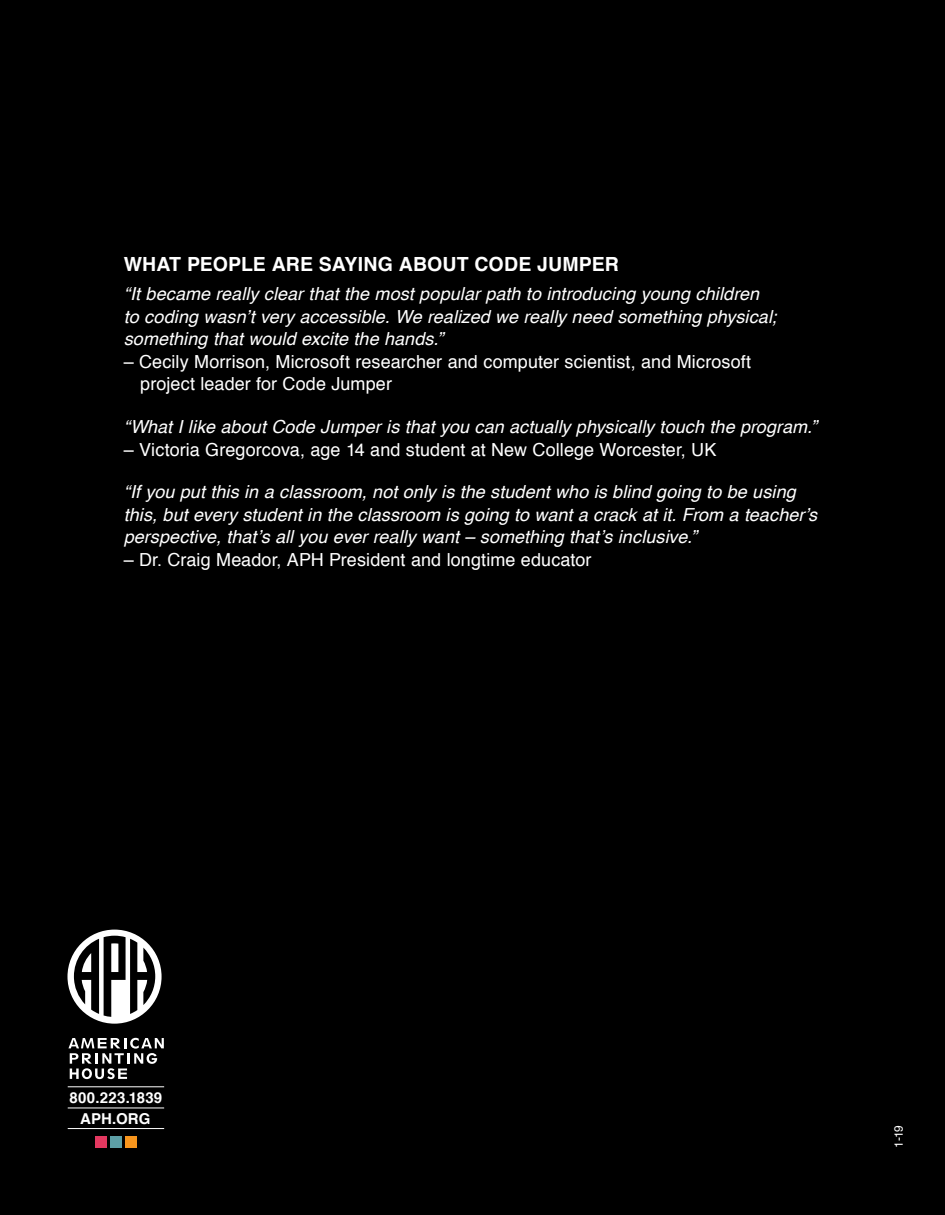
<style>
.page{position:relative;width:945px;height:1215px;background:#000}
.page>*{position:absolute;margin:0;border:0;box-sizing:border-box;transform-origin:0 0}
.t1{font:700 19.5px "Helvetica";letter-spacing:.005em;color:#fff}
.t2{font:italic 18px/22.5px "Helvetica";letter-spacing:.005em;color:#fff}
.t3{font:18px/22.5px "Helvetica";letter-spacing:.005em;color:#fff}
.t4{font:700 15px/21.1px "Helvetica";letter-spacing:.015em;color:#fff;text-align:center}
.t5{font:12px "Helvetica";color:#fff}
</style>
<div class="page">
<hr style="left:68px;top:1108px;width:96px;height:1px;background:#fff">
<hr style="left:68px;top:1086px;width:96px;height:1px;background:#fff">
<hr style="left:68px;top:1128px;width:96px;height:1px;background:#fff">
<div style="left:95px;top:1136px;width:12px;height:12px;background:#e43860"></div>
<div style="left:111px;top:1136px;width:11px;height:12px;background:#5d9fa6"></div>
<div style="left:125px;top:1136px;width:12px;height:12px;background:#f7951d"></div>
<svg style="left:68px;top:1038px;width:96px;height:41px"></svg>
<svg style="left:67px;top:930px;width:95px;height:94px"></svg>
<p class="t1" style="left:124px;top:249px;width:497px">WHAT PEOPLE ARE SAYING ABOUT CODE JUMPER</p>
<p class="t2" style="left:124px;top:283px;width:654px">“It became really clear that the most popular path to introducing young children to coding wasn’t very accessible. We realized we really need something physical; something that would excite the hands.”</p>
<p class="t3" style="left:140px;top:351px;width:613px;text-indent:-17px">– Cecily Morrison, Microsoft researcher and computer scientist, and Microsoft project leader for Code Jumper</p>
<p class="t2" style="left:124px;top:416px;width:694px">“What I like about Code Jumper is that you can actually physically touch the program.”</p>
<p class="t3" style="left:124px;top:439px;width:594px">– Victoria Gregorcova, age 14 and student at New College Worcester, UK</p>
<p class="t2" style="left:124px;top:481px;width:695px">“If you put this in a classroom, not only is the student who is blind going to be using this, but every student in the classroom is going to want a crack at it. From a teacher’s perspective, that’s all you ever really want – something that’s inclusive.”</p>
<p class="t3" style="left:124px;top:549px;width:469px">– Dr. Craig Meador, APH President and longtime educator</p>
<p class="t4" style="left:69px;top:1087px;width:94px">800.223.1839<br>APH.ORG</p>
<p class="t5" style="left:889px;top:1148px;width:24px;rotate:-90deg">1-19</p>
</div>
